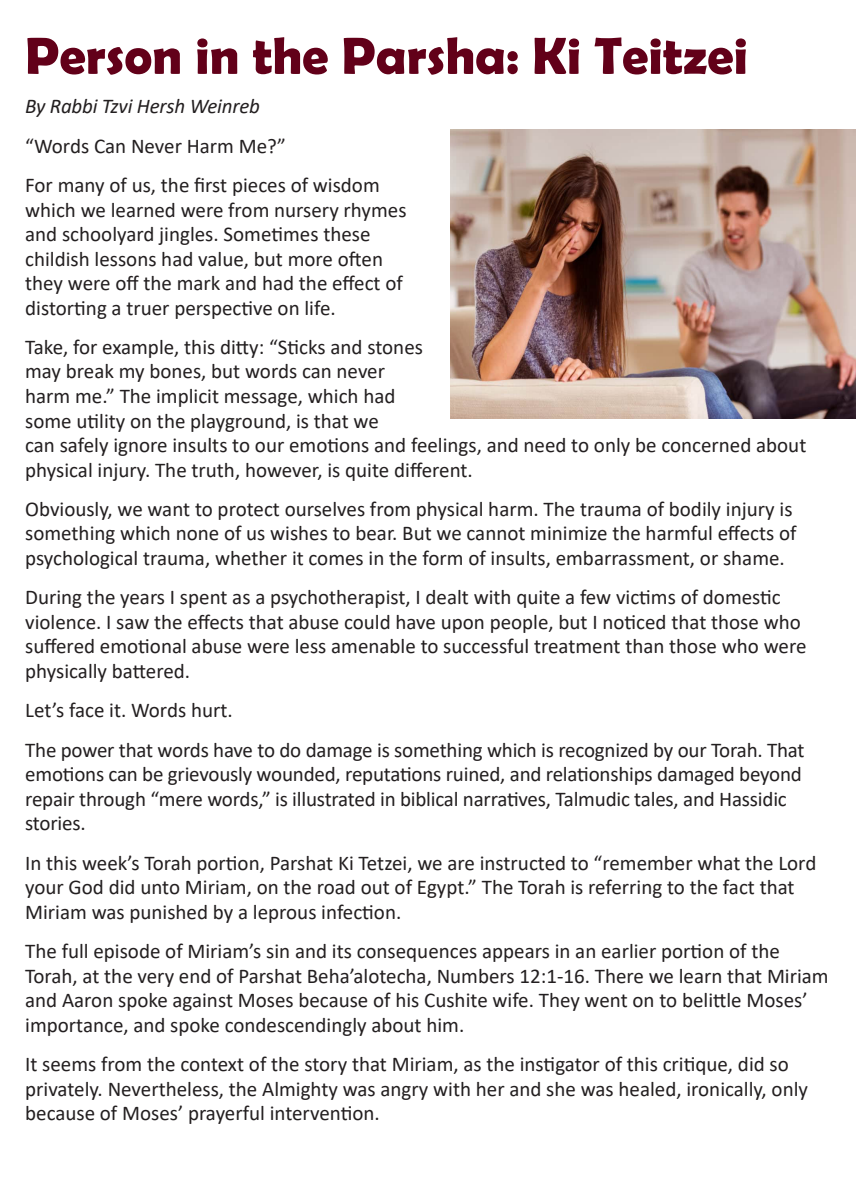
<style>
.page{position:relative;width:856px;height:1182px;background:#fff}
.page>*{position:absolute;margin:0;border:0;box-sizing:border-box;transform-origin:0 0}
.head_large{font:700 52.5px "Berlin Sans FB Demi";color:#620019}
.t1{font:21px/24.5px "Calibri";color:#231f20}
.byline{font:italic 21px "Calibri";letter-spacing:-.01em;color:#231f20}
</style>
<div class="page">
<img style="left:451px;top:129px;width:405px;height:289px">
<p class="head_large" style="left:25px;top:25px;width:724px">Person in the Parsha: Ki Teitzei</p>
<p class="byline" style="left:25px;top:92px;width:236px">By Rabbi Tzvi Hersh Weinreb</p>
<p class="t1" style="left:25px;top:133px;width:262px">“Words Can Never Harm Me?”</p>
<p class="t1" style="left:25px;top:172px;width:383px">For many of us, the first pieces of wisdom which we learned were from nursery rhymes and schoolyard jingles. Sometimes these childish lessons had value, but more often they were off the mark and had the effect of distorting a truer perspective on life.</p>
<p class="t1" style="left:25px;top:334px;width:782px">Take, for example, this ditty: “Sticks and stones<br>may break my bones, but words can never<br>harm me.” The implicit message, which had<br>some utility on the playground, is that we<br>can safely ignore insults to our emotions and feelings, and need to only be concerned about physical injury. The truth, however, is quite different.</p>
<p class="t1" style="left:25px;top:496px;width:773px">Obviously, we want to protect ourselves from physical harm. The trauma of bodily injury is something which none of us wishes to bear. But we cannot minimize the harmful effects of psychological trauma, whether it comes in the form of insults, embarrassment, or shame.</p>
<p class="t1" style="left:25px;top:584px;width:783px">During the years I spent as a psychotherapist, I dealt with quite a few victims of domestic violence. I saw the effects that abuse could have upon people, but I noticed that those who suffered emotional abuse were less amenable to successful treatment than those who were physically battered.</p>
<p class="t1" style="left:25px;top:697px;width:209px">Let’s face it. Words hurt.</p>
<p class="t1" style="left:25px;top:737px;width:781px">The power that words have to do damage is something which is recognized by our Torah. That emotions can be grievously wounded, reputations ruined, and relationships damaged beyond repair through “mere words,” is illustrated in biblical narratives, Talmudic tales, and Hassidic stories.</p>
<p class="t1" style="left:25px;top:849px;width:792px">In this week’s Torah portion, Parshat Ki Tetzei, we are instructed to “remember what the Lord your God did unto Miriam, on the road out of Egypt.” The Torah is referring to the fact that<br>Miriam was punished by a leprous infection.</p>
<p class="t1" style="left:25px;top:938px;width:805px">The full episode of Miriam’s sin and its consequences appears in an earlier portion of the Torah, at the very end of Parshat Beha’alotecha, Numbers 12:1-16. There we learn that Miriam and Aaron spoke against Moses because of his Cushite wife. They went on to belittle Moses’ importance, and spoke condescendingly about him.</p>
<p class="t1" style="left:25px;top:1051px;width:784px">It seems from the context of the story that Miriam, as the instigator of this critique, did so privately. Nevertheless, the Almighty was angry with her and she was healed, ironically, only because of Moses’ prayerful intervention.</p>
</div>
